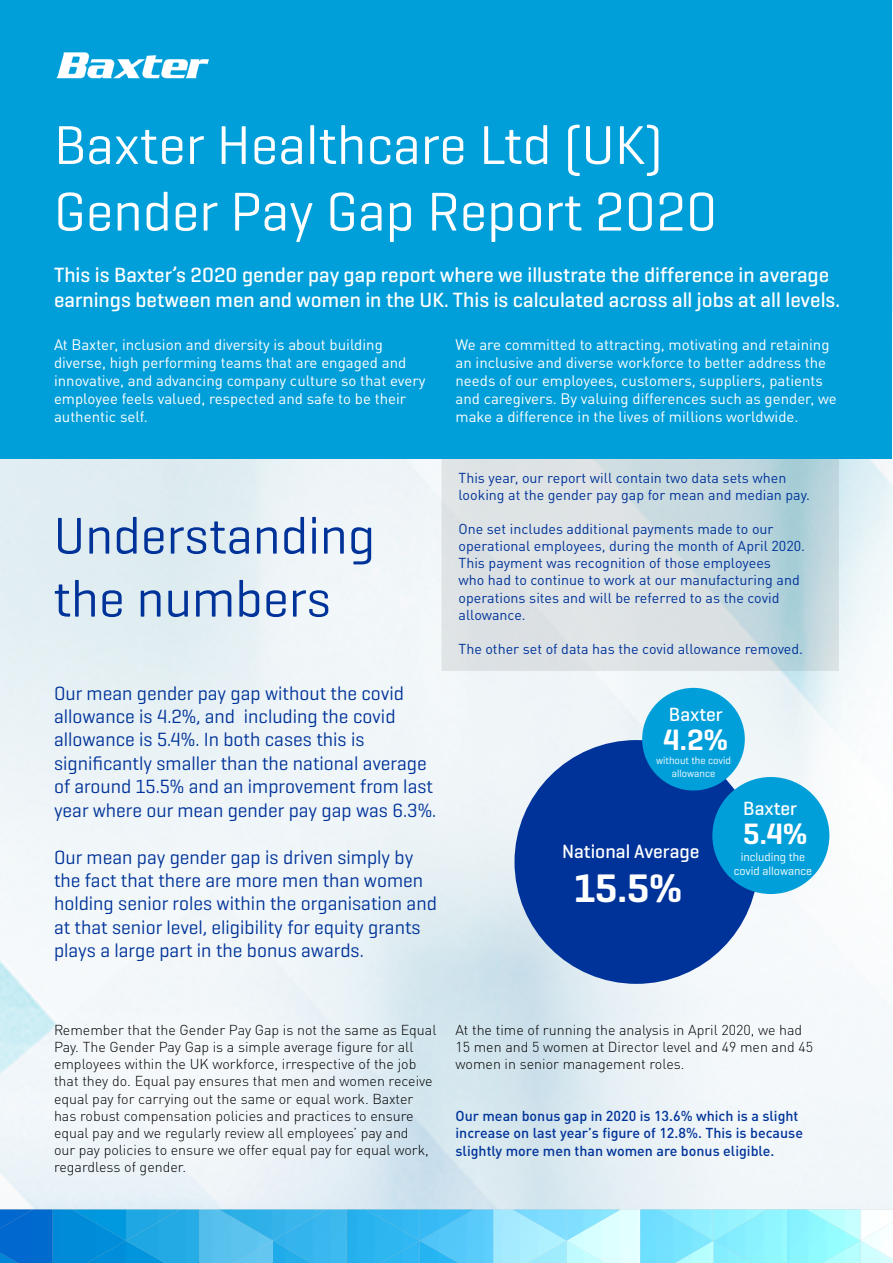
<style>
.page{position:relative;width:893px;height:1263px;background:#fff}
.page>*{position:absolute;margin:0;border:0;box-sizing:border-box;transform-origin:0 0}
.t1{font:55.5px/66.6px "Geogrotesque";color:#fff}
.t2{font:52.5px/63px "Geogrotesque";color:#039}
.t3{font:600 40.5px "Geogrotesque";color:#fff}
.t4{font:600 30px "Geogrotesque";color:#fff}
.t5{font:500 21px/25.2px "Geogrotesque";color:#fff}
.t6{font:19.5px/23.4px "Geogrotesque";color:#039}
.t7{font:500 19.5px "Geogrotesque";color:#fff}
.t8{font:15px/18px "DIN Pro";color:#fff}
.t9{font:300 14.25px/17.1px "DIN Pro";color:#000}
.t10{font:14.25px/17.1px "DIN Pro";color:#039}
.t11{font:500 14.25px/17.5px "DIN Pro";color:#039}
.t12{font:12px/14.4px "Geogrotesque";color:#fff;text-align:center}
.t13{font:10.5px/12.6px "Geogrotesque";color:#fff;text-align:center}
</style>
<div class="page">
<img style="left:0;top:160px;width:893px;height:1049px">
<svg style="left:444px;top:459px;width:392px;height:209px;background:#d1dde1"></svg>
<div style="left:1px;top:1px;width:891px;height:458px;background:#009fda"></div>
<img style="left:56px;top:52px;width:153px;height:27px">
<div style="left:514px;top:740px;width:244px;height:244px;background:#039;border-radius:50%"></div>
<img style="left:0;top:1209px;width:860px;height:54px">
<img style="left:860px;top:1240px;width:33px;height:19px">
<img style="left:528px;top:1240px;width:77px;height:23px">
<img style="left:660px;top:1209px;width:107px;height:31px">
<img style="left:807px;top:1209px;width:86px;height:31px">
<img style="left:513px;top:1209px;width:108px;height:31px">
<img style="left:381px;top:1240px;width:78px;height:23px">
<img style="left:366px;top:1209px;width:108px;height:31px">
<img style="left:234px;top:1240px;width:78px;height:23px">
<img style="left:219px;top:1209px;width:108px;height:31px">
<img style="left:87px;top:1240px;width:78px;height:23px">
<img style="left:72px;top:1209px;width:108px;height:31px">
<img style="left:0;top:1252px;width:18px;height:11px">
<img style="left:0;top:1209px;width:33px;height:19px">
<div style="left:712px;top:777px;width:117px;height:117px;background:#009fda;border-radius:50%"></div>
<div style="left:642px;top:688px;width:103px;height:102px;background:#009fda;border-radius:50%"></div>
<h1 class="t1" style="left:54px;top:110px;width:665px">Baxter Healthcare Ltd (UK)<br>Gender Pay Gap Report 2020</h1>
<h3 class="t5" style="left:54px;top:262px;width:788px">This is Baxter’s 2020 gender pay gap report where we illustrate the difference in average earnings between men and women in the UK. This is calculated across all jobs at all levels.</h3>
<p class="t8" style="left:54px;top:335px;width:373px">At Baxter, inclusion and diversity is about building diverse, high performing teams that are engaged and innovative, and advancing company culture so that every employee feels valued, respected and safe to be their authentic self.</p>
<p class="t8" style="left:455px;top:335px;width:383px">We are committed to attracting, motivating and retaining an inclusive and diverse workforce to better address the needs of our employees, customers, suppliers, patients and caregivers. By valuing differences such as gender, we make a difference in the lives of millions worldwide.</p>
<h2 class="t2" style="left:53px;top:503px;width:323px">Understanding the numbers</h2>
<p class="t6" style="left:54px;top:681px;width:384px">Our mean gender pay gap without the covid allowance is 4.2%, and including the covid allowance is 5.4%. In both cases this is significantly smaller than the national average of around 15.5% and an improvement from last year where our mean gender pay gap was 6.3%.</p>
<h3 class="t6" style="left:54px;top:844px;width:384px">Our mean pay gender gap is driven simply by the fact that there are more men than women holding senior roles within the organisation and at that senior level, eligibility for equity grants plays a large part in the bonus awards.</h3>
<p class="t10" style="left:458px;top:468px;width:353px">This year, our report will contain two data sets when looking at the gender pay gap for mean and median pay.</p>
<p class="t10" style="left:458px;top:519px;width:348px">One set includes additional payments made to our operational employees, during the month of April 2020.<br>This payment was recognition of those employees<br>who had to continue to work at our manufacturing and operations sites and will be referred to as the covid allowance.</p>
<p class="t10" style="left:458px;top:639px;width:346px">The other set of data has the covid allowance removed.</p>
<h3 class="t7" style="left:669px;top:703px;width:55px">Baxter</h3>
<p class="t13" style="left:656px;top:754px;width:76px">without the covid allowance</p>
<h3 class="t4" style="left:663px;top:721px;width:66px">4.2%</h3>
<h3 class="t7" style="left:562px;top:839px;width:139px">National Average</h3>
<h3 class="t3" style="left:574px;top:863px;width:109px">15.5%</h3>
<h3 class="t7" style="left:743px;top:796px;width:55px">Baxter</h3>
<p class="t12" style="left:734px;top:849px;width:80px">including the covid allowance</p>
<h3 class="t4" style="left:743px;top:815px;width:65px">5.4%</h3>
<p class="t9" style="left:54px;top:1020px;width:384px">Remember that the Gender Pay Gap is not the same as Equal Pay. The Gender Pay Gap is a simple average figure for all employees within the UK workforce, irrespective of the job that they do. Equal pay ensures that men and women receive equal pay for carrying out the same or equal work. Baxter has robust compensation policies and practices to ensure equal pay and we regularly review all employees’ pay and<br>our pay policies to ensure we offer equal pay for equal work, regardless of gender.</p>
<p class="t9" style="left:455px;top:1020px;width:359px">At the time of running the analysis in April 2020, we had<br>15 men and 5 women at Director level and 49 men and 45 women in senior management roles.</p>
<p class="t11" style="left:455px;top:1106px;width:349px">Our mean bonus gap in 2020 is 13.6% which is a slight increase on last year’s figure of 12.8%. This is because slightly more men than women are bonus eligible.</p>
</div>
